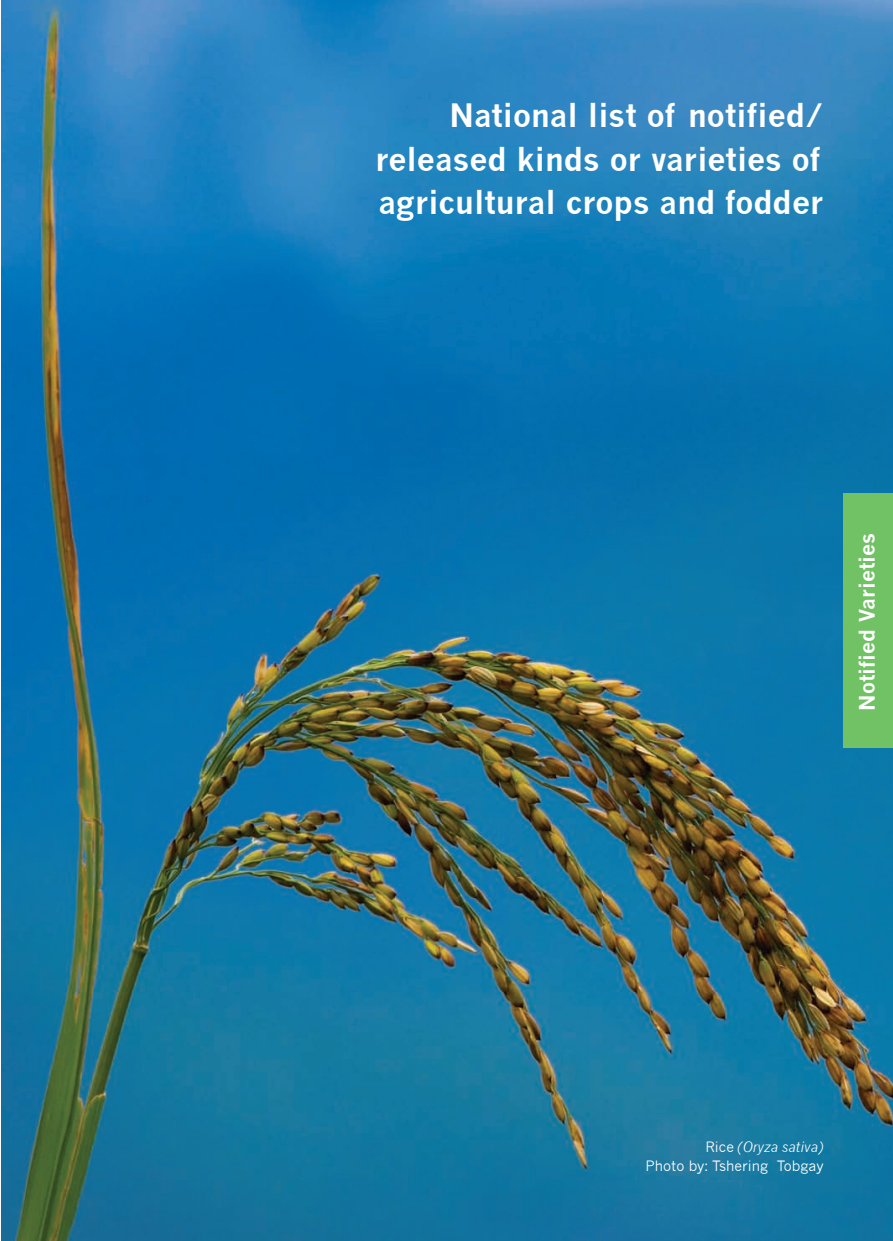
<style>
.page{position:relative;width:893px;height:1241px;background:#fff}
.page>*{position:absolute;margin:0;border:0;box-sizing:border-box;transform-origin:0 0}
.t1{font:700 31.5px/43.8px "News Gothic";color:#fff;text-align:justify}
.t2{font:700 21px "News Gothic";color:#fff}
.t3{font:700 17.5px "News Gothic";color:#fff}
.t4{font:14px "News Gothic";color:#fff}
.t5{font:italic 14px "News Gothic";color:#fff}
.s1{font-style:normal}
</style>
<div class="page">
<img style="left:1px;top:0;width:892px;height:1240px">
<div style="left:843px;top:493px;width:50px;height:254px;background:#71c165"></div>
<p class="t1" style="left:375px;top:93px;width:449px;text-indent:74px">National list of notified/ released kinds or varieties of agricultural crops and fodder</p>
<p class="t2" style="left:854px;top:710px;width:179px;rotate:-90deg">Notified Varieties</p>
<p class="t5" style="left:705px;top:1138px;width:120px"><span class="s1">Rice</span> (Oryza sativa)</p>
<p class="t4" style="left:645px;top:1157px;width:180px">Photo by: Tshering Tobgay</p>
<p class="t3" style="left:802px;top:1167px;width:23px">27</p>
</div>
